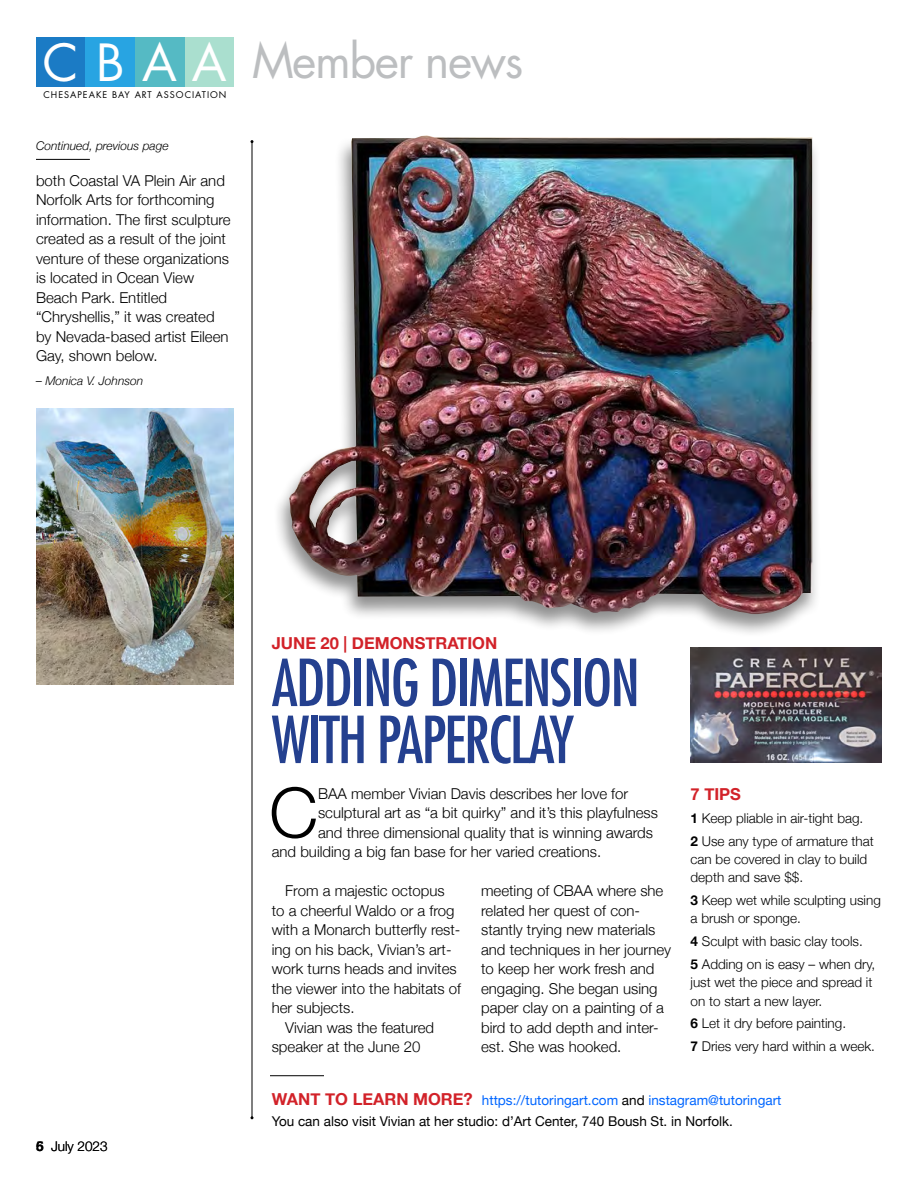
<style>
.page{position:relative;width:918px;height:1188px;background:#fff}
.page>*{position:absolute;margin:0;border:0;box-sizing:border-box;transform-origin:0 0}
.t1{font:300 69.6px "Helvetica Neue";color:#000}
.t2{font:condensed 63px/57px "Futura Std";letter-spacing:-.03em;color:#24408f}
.t3{font:49.8px "Futura Std";color:#fff}
.t4{font:46.5px "Futura Std";letter-spacing:-.03em;color:#bcbec0}
.t5{font:700 16.5px "Helvetica Neue";color:#d22229}
.t6{font:300 15px/19.5px "Helvetica Neue";color:#000}
.t7{font:300 13.5px/22.8px "Helvetica Neue";color:#000}
.t8{font:13.5px/21px "Helvetica Neue";color:#000}
.t9{font:700 13.5px "Helvetica Neue";color:#000}
.t10{font:italic 300 12px "Helvetica Neue";color:#000}
.t11{font:9px "Futura Std";letter-spacing:.11em;color:#000}
.s1{font-weight:700}
.s2{font-weight:700;font-size:16.5px;color:#d22229}
.s3{color:#06f}
</style>
<div class="page">
<div style="left:184px;top:37px;width:50px;height:49px;background:#aadfcf"></div>
<div style="left:36px;top:37px;width:50px;height:49px;background:#1b7bc5"></div>
<div style="left:86px;top:37px;width:49px;height:49px;background:#28a4e2"></div>
<div style="left:135px;top:37px;width:49px;height:49px;background:#55bac4"></div>
<hr style="left:36px;top:159px;width:54px;height:1px;background:#000">
<img style="left:691px;top:648px;width:191px;height:115px">
<hr style="left:270px;top:1075px;width:54px;height:1px;background:#000">
<div style="left:272px;top:134px;width:549px;height:504px;background:#000;opacity:.44"></div>
<img style="left:289px;top:135px;width:523px;height:479px">
<img style="left:36px;top:409px;width:198px;height:276px">
<hr style="left:252px;top:142px;width:1px;height:976px;background:#000">
<h3 class="t3" style="left:43px;top:31px;width:185px">CBAA</h3>
<p class="t11" style="left:44px;top:89px;width:184px">CHESAPEAKE BAY ART ASSOCIATION</p>
<p class="t10" style="left:36px;top:136px;width:134px">Continued, previous page</p>
<p class="t6" style="left:36px;top:169px;width:196px">both Coastal VA Plein Air and<br>Norfolk Arts for forthcoming information. The first sculpture created as a result of the joint venture of these organizations is located in Ocean View<br>Beach Park. Entitled “Chryshellis,” it was created by Nevada-based artist Eileen<br>Gay, shown below.</p>
<p class="t10" style="left:36px;top:371px;width:109px">– Monica V. Johnson</p>
<h3 class="t4" style="left:252px;top:31px;width:273px">Member news</h3>
<p class="t7" style="left:36px;top:1134px;width:73px"><span class="s1">5</span> July 2023</p>
<p class="t9" style="left:36px;top:1135px;width:9px">6</p>
<p class="t5" style="left:272px;top:630px;width:154px">JUNE 20 | DEMONSTRATIO</p>
<p class="t5" style="left:485px;top:630px;width:14px">N</p>
<h2 class="t2" style="left:272px;top:654px;width:370px">ADDING DIMENSION<br>WITH PAPERCLAY</h2>
<h1 class="t1" style="left:269px;top:757px;width:46px">C</h1>
<p class="t6" style="left:318px;top:782px;width:312px">BAA member Vivian Davis describes her love for</p>
<p class="t6" style="left:318px;top:802px;width:341px">sculptural art as “a bit quirky” and it’s this playfulness</p>
<p class="t6" style="left:318px;top:821px;width:337px">and three dimensional quality that is winning awards</p>
<p class="t6" style="left:272px;top:841px;width:331px">and building a big fan base for her varied creations.</p>
<p class="t6" style="left:285px;top:880px;width:161px">From a majestic octopus</p>
<p class="t6" style="left:272px;top:899px;width:184px">to a cheerful Waldo or a frog</p>
<p class="t6" style="left:272px;top:919px;width:190px">with a Monarch butterfly rest-</p>
<p class="t6" style="left:272px;top:938px;width:181px">ing on his back, Vivian’s art-</p>
<p class="t6" style="left:272px;top:958px;width:187px">work turns heads and invites</p>
<p class="t6" style="left:272px;top:977px;width:191px">the viewer into the habitats of</p>
<p class="t6" style="left:272px;top:997px;width:84px">her subjects.</p>
<p class="t6" style="left:285px;top:1016px;width:151px">Vivian was the featured</p>
<p class="t6" style="left:272px;top:1036px;width:150px">speaker at the June 20</p>
<p class="t6" style="left:481px;top:880px;width:192px">meeting of CBAA where she related her quest of con&shy;stantly trying new materials and techniques in her journey to keep her work fresh and engaging. She began using paper clay on a painting of a bird to add depth and inter&shy;est. She was hooked.</p>
<p class="t5" style="left:691px;top:781px;width:34px">7 TIPS</p>
<p class="t7" style="left:691px;top:806px;width:185px"><span class="s1">1</span> Keep pliable in air-tight bag.<br><span class="s1">2</span> Use any type of armature that</p>
<p class="t7" style="left:691px;top:849px;width:178px;line-height:18.3px">can be covered in clay to build depth and save $$.</p>
<p class="t7" style="left:691px;top:890px;width:192px;line-height:18.3px"><span class="s1">3</span> Keep wet while sculpting using a brush or sponge.</p>
<p class="t7" style="left:691px;top:929px;width:186px"><span class="s1">4</span> Sculpt with basic clay tools.<br><span class="s1">5</span> Adding on is easy – when dry,</p>
<p class="t7" style="left:691px;top:972px;width:183px;line-height:18.3px">just wet the piece and spread it on to start a new layer.</p>
<p class="t7" style="left:691px;top:1011px;width:186px"><span class="s1">6</span> Let it dry before painting.<br><span class="s1">7</span> Dries very hard within a week.</p>
<p class="t8" style="left:272px;top:1091px;width:511px;text-indent:181px"><span class="s2">E?</span> <span class="s3">https://tutoringart.com</span> and <span class="s3">instagram@tutoringart<br></span>You can also visit Vivian at her studio: d’Art Center, 740 Boush St. in Norfolk.</p>
<p class="t5" style="left:272px;top:1086px;width:156px">WANT TO LEARN MOR</p>
</div>
